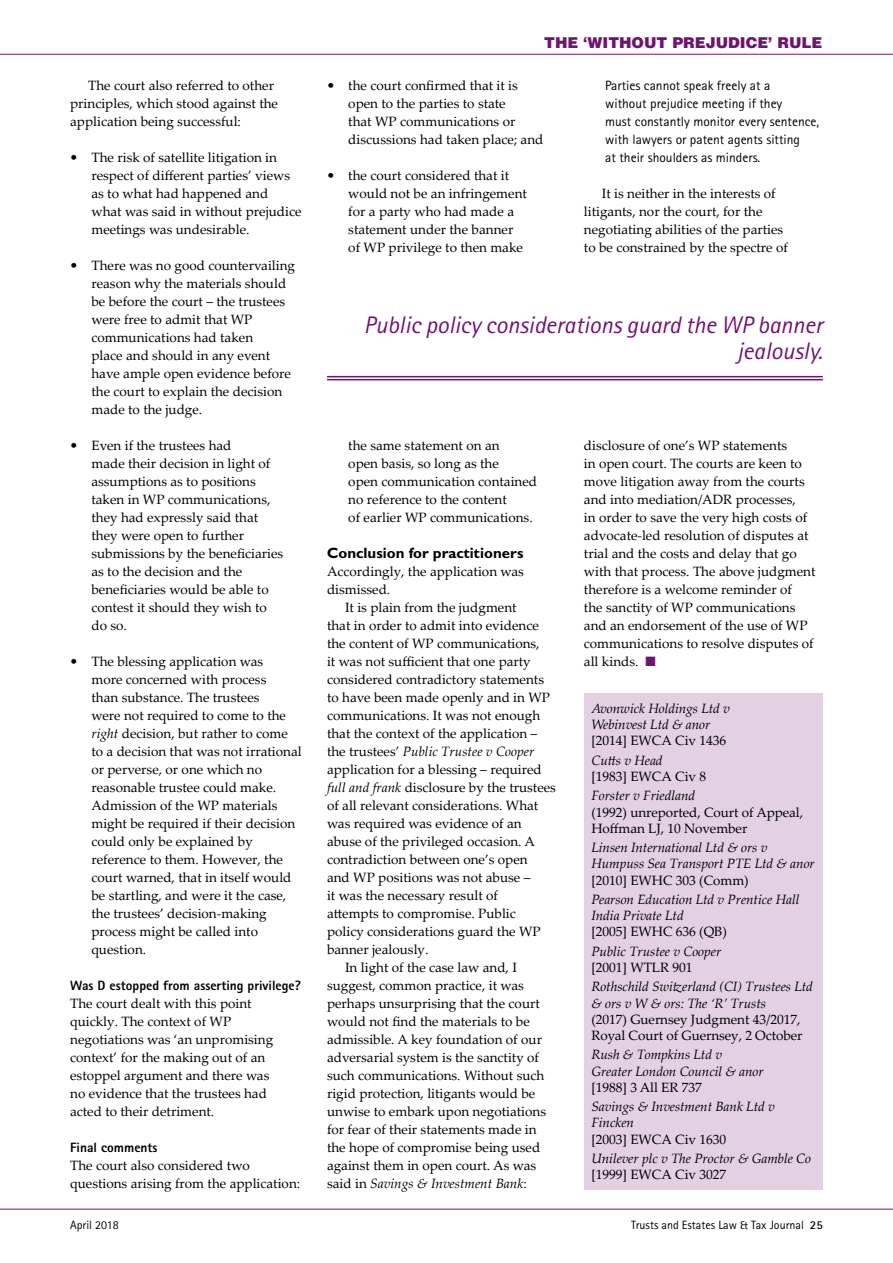
<style>
.page{position:relative;width:893px;height:1263px;background:#fff}
.page>*{position:absolute;margin:0;border:0;box-sizing:border-box;transform-origin:0 0}
.t1{font:italic 24px/25.5px "Rotis Sans Serif Std";color:#711471;text-align:right}
.t2{font:700 15px "Gill Sans MT Std";color:#000}
.t3{font:900 15px "Helvetica";color:#711471}
.t4{font:13.5px/18px "Palatino Linotype";color:#000}
.t5{font:italic 13.5px/16.2px "Palatino Linotype";letter-spacing:-.005em;color:#000}
.t6{font:13.5px/18px "Rotis Sans Serif Std";color:#000}
.t7{font:800 13.5px "Rotis Sans Serif Std";color:#000}
.t8{font:12px "Rotis Sans Serif Std";color:#000}
.s1{font-family:"Rotis Sans Serif Std";font-weight:800}
.s2{font-style:italic}
.s3{font-style:normal}
.s4{color:#711471}
.s5{font-weight:700}
</style>
<div class="page">
<hr style="left:0;top:1209px;width:893px;height:1px;background:#711471">
<hr style="left:0;top:54px;width:893px;height:1px;background:#711471">
<div style="left:584px;top:693px;width:239px;height:496px;background:#e3d0e3"></div>
<hr style="left:327px;top:376px;width:496px;height:1px;background:#711471">
<hr style="left:327px;top:379px;width:496px;height:1px;background:#711471">
<p class="t4" style="left:70px;top:76px;width:209px;text-indent:18px">The court also referred to other principles, which stood against the application being successful:</p>
<p class="t4" style="left:91px;top:148px;width:212px;text-indent:-21px"><span class="s1">•</span> The risk of satellite litigation in respect of different parties’ views as to what had happened and what was said in without prejudice meetings was undesirable.</p>
<p class="t4" style="left:91px;top:256px;width:205px;text-indent:-21px"><span class="s1">•</span> There was no good countervailing reason why the materials should be before the court – the trustees were free to admit that WP communications had taken<br>place and should in any event have ample open evidence before the court to explain the decision made to the judge.</p>
<p class="t4" style="left:91px;top:436px;width:193px;text-indent:-21px"><span class="s1">•</span> Even if the trustees had<br>made their decision in light of assumptions as to positions taken in WP communications, they had expressly said that they were open to further submissions by the beneficiaries as to the decision and the beneficiaries would be able to contest it should they wish to do so.</p>
<p class="t4" style="left:91px;top:652px;width:212px;text-indent:-21px"><span class="s1">•</span> The blessing application was<br>more concerned with process<br>than substance. The trustees<br>were not required to come to the <span class="s2">right</span> decision, but rather to come to a decision that was not irrational or perverse, or one which no reasonable trustee could make.<br>Admission of the WP materials might be required if their decision could only be explained by reference to them. However, the court warned, that in itself would be startling, and were it the case, the trustees’ decision-making process might be called into question.</p>
<p class="t7" style="left:70px;top:977px;width:232px">Was D estopped from asserting privilege?</p>
<p class="t4" style="left:70px;top:994px;width:205px">The court dealt with this point quickly. The context of WP negotiations was ‘an unpromising context’ for the making out of an estoppel argument and there was no evidence that the trustees had acted to their detriment.</p>
<p class="t7" style="left:70px;top:1139px;width:89px">Final comments</p>
<p class="t4" style="left:70px;top:1156px;width:232px">The court also considered two questions arising from the application:</p>
<p class="t8" style="left:70px;top:1218px;width:50px">April 2018</p>
<p class="t3" style="left:544px;top:33px;width:280px">THE ‘WITHOUT PREJUDICE’ RULE</p>
<p class="t4" style="left:348px;top:76px;width:197px;text-indent:-21px"><span class="s1">•</span> the court confirmed that it is open to the parties to state<br>that WP communications or discussions had taken place; and</p>
<p class="t4" style="left:348px;top:166px;width:180px;text-indent:-21px"><span class="s1">•</span> the court considered that it would not be an infringement for a party who had made a statement under the banner of WP privilege to then make</p>
<p class="t6" style="left:605px;top:76px;width:216px">Parties cannot speak freely at a<br>without prejudice meeting if they<br>must constantly monitor every sentence, with lawyers or patent agents sitting<br>at their shoulders as minders.</p>
<p class="t4" style="left:584px;top:184px;width:205px;text-indent:18px">It is neither in the interests of litigants, nor the court, for the negotiating abilities of the parties to be constrained by the spectre of</p>
<h1 class="t1" style="left:364px;top:313px;width:460px">Public policy considerations guard the WP banner jealously.</h1>
<p class="t4" style="left:348px;top:436px;width:190px">the same statement on an<br>open basis, so long as the<br>open communication contained no reference to the content<br>of earlier WP communications.</p>
<p class="t2" style="left:327px;top:544px;width:198px">Conclusion for practitioners</p>
<p class="t4" style="left:327px;top:562px;width:198px">Accordingly, the application was dismissed.</p>
<p class="t4" style="left:345px;top:598px;width:173px">It is plain from the judgment</p>
<p class="t4" style="left:327px;top:616px;width:213px">that in order to admit into evidence</p>
<p class="t4" style="left:327px;top:634px;width:214px">the content of WP communications,</p>
<p class="t4" style="left:327px;top:652px;width:205px">it was not sufficient that one party</p>
<p class="t4" style="left:327px;top:670px;width:218px">considered contradictory statements</p>
<p class="t4" style="left:327px;top:688px;width:225px">to have been made openly and in WP</p>
<p class="t4" style="left:327px;top:706px;width:215px">communications. It was not enough</p>
<p class="t4" style="left:327px;top:724px;width:212px">that the context of the application –</p>
<p class="t5" style="left:327px;top:743px;width:209px"><span class="s3">the trustees’</span> Public Trustee v Cooper</p>
<p class="t4" style="left:327px;top:760px;width:216px">application for a blessing – required</p>
<p class="t4" style="left:327px;top:778px;width:230px"><span class="s2">full and frank</span> disclosure by the trustees</p>
<p class="t4" style="left:327px;top:796px;width:213px">of all relevant considerations. What</p>
<p class="t4" style="left:327px;top:814px;width:196px">was required was evidence of an</p>
<p class="t4" style="left:327px;top:832px;width:209px">abuse of the privileged occasion. A</p>
<p class="t4" style="left:327px;top:850px;width:202px">contradiction between one’s open</p>
<p class="t4" style="left:327px;top:868px;width:205px">and WP positions was not abuse –</p>
<p class="t4" style="left:327px;top:886px;width:172px">it was the necessary result of</p>
<p class="t4" style="left:327px;top:904px;width:190px">attempts to compromise. Public</p>
<p class="t4" style="left:327px;top:922px;width:215px">policy considerations guard the WP</p>
<p class="t4" style="left:327px;top:940px;width:103px">banner jealously.</p>
<p class="t4" style="left:345px;top:958px;width:173px">In light of the case law and, I</p>
<p class="t4" style="left:327px;top:976px;width:198px">suggest, common practice, it was</p>
<p class="t4" style="left:327px;top:994px;width:214px">perhaps unsurprising that the court</p>
<p class="t4" style="left:327px;top:1012px;width:204px">would not find the materials to be</p>
<p class="t4" style="left:327px;top:1030px;width:216px">admissible. A key foundation of our</p>
<p class="t4" style="left:327px;top:1048px;width:214px">adversarial system is the sanctity of</p>
<p class="t4" style="left:327px;top:1066px;width:219px">such communications. Without such</p>
<p class="t4" style="left:327px;top:1084px;width:210px">rigid protection, litigants would be</p>
<p class="t4" style="left:327px;top:1102px;width:221px">unwise to embark upon negotiations</p>
<p class="t4" style="left:327px;top:1120px;width:211px">for fear of their statements made in</p>
<p class="t4" style="left:327px;top:1138px;width:215px">the hope of compromise being used</p>
<p class="t4" style="left:327px;top:1156px;width:211px">against them in open court. As was</p>
<p class="t5" style="left:327px;top:1175px;width:201px"><span class="s3">said in</span> Savings &amp; Investment Bank<span class="s3">:</span></p>
<p class="t4" style="left:584px;top:436px;width:233px">disclosure of one’s WP statements<br>in open court. The courts are keen to move litigation away from the courts and into mediation/ADR processes,<br>in order to save the very high costs of advocate-led resolution of disputes at trial and the costs and delay that go with that process. The above judgment therefore is a welcome reminder of<br>the sanctity of WP communications and an endorsement of the use of WP communications to resolve disputes of all kinds. <span class="s4">■</span></p>
<p class="t5" style="left:591px;top:700px;width:140px">Avonwick Holdings Ltd v<br>Webinvest Ltd &amp; anor</p>
<p class="t4" style="left:591px;top:731px;width:136px">[2014] EWCA Civ 1436</p>
<p class="t5" style="left:591px;top:752px;width:73px">Cutts v Head</p>
<p class="t4" style="left:591px;top:767px;width:116px">[1983] EWCA Civ 8</p>
<p class="t5" style="left:591px;top:787px;width:105px">Forster v Friedland</p>
<p class="t4" style="left:591px;top:803px;width:213px;line-height:16.2px">(1992) unreported, Court of Appeal,<br>Hoffman LJ, 10 November</p>
<p class="t5" style="left:591px;top:839px;width:225px">Linsen International Ltd &amp; ors v<br>Humpuss Sea Transport PTE Ltd &amp; anor</p>
<p class="t4" style="left:591px;top:870px;width:159px">[2010] EWHC 303 (Comm)</p>
<p class="t5" style="left:591px;top:891px;width:210px">Pearson Education Ltd v Prentice Hall<br>India Private Ltd</p>
<p class="t4" style="left:591px;top:922px;width:137px">[2005] EWHC 636 (QB)</p>
<p class="t5" style="left:591px;top:942px;width:131px">Public Trustee v Cooper</p>
<p class="t4" style="left:591px;top:958px;width:103px">[2001] WTLR 901</p>
<p class="t5" style="left:591px;top:978px;width:223px">Rothschild Switzerland (CI) Trustees Ltd &amp; ors v W &amp; ors: The ‘R’ Trusts</p>
<p class="t4" style="left:591px;top:1010px;width:213px;line-height:16.2px">(2017) Guernsey Judgment 43/2017,<br>Royal Court of Guernsey, 2 October</p>
<p class="t5" style="left:591px;top:1046px;width:174px">Rush &amp; Tompkins Ltd v<br>Greater London Council &amp; anor</p>
<p class="t4" style="left:591px;top:1078px;width:112px">[1988] 3 All ER 737</p>
<p class="t5" style="left:591px;top:1098px;width:185px">Savings &amp; Investment Bank Ltd v<br>Fincken</p>
<p class="t4" style="left:591px;top:1129px;width:136px">[2003] EWCA Civ 1630</p>
<p class="t5" style="left:591px;top:1150px;width:221px">Unilever plc v The Proctor &amp; Gamble Co</p>
<p class="t4" style="left:591px;top:1165px;width:136px">[1999] EWCA Civ 3027</p>
<p class="t8" style="left:631px;top:1218px;width:193px">Trusts and Estates Law &amp; Tax Journal <span class="s5">25</span></p>
</div>
